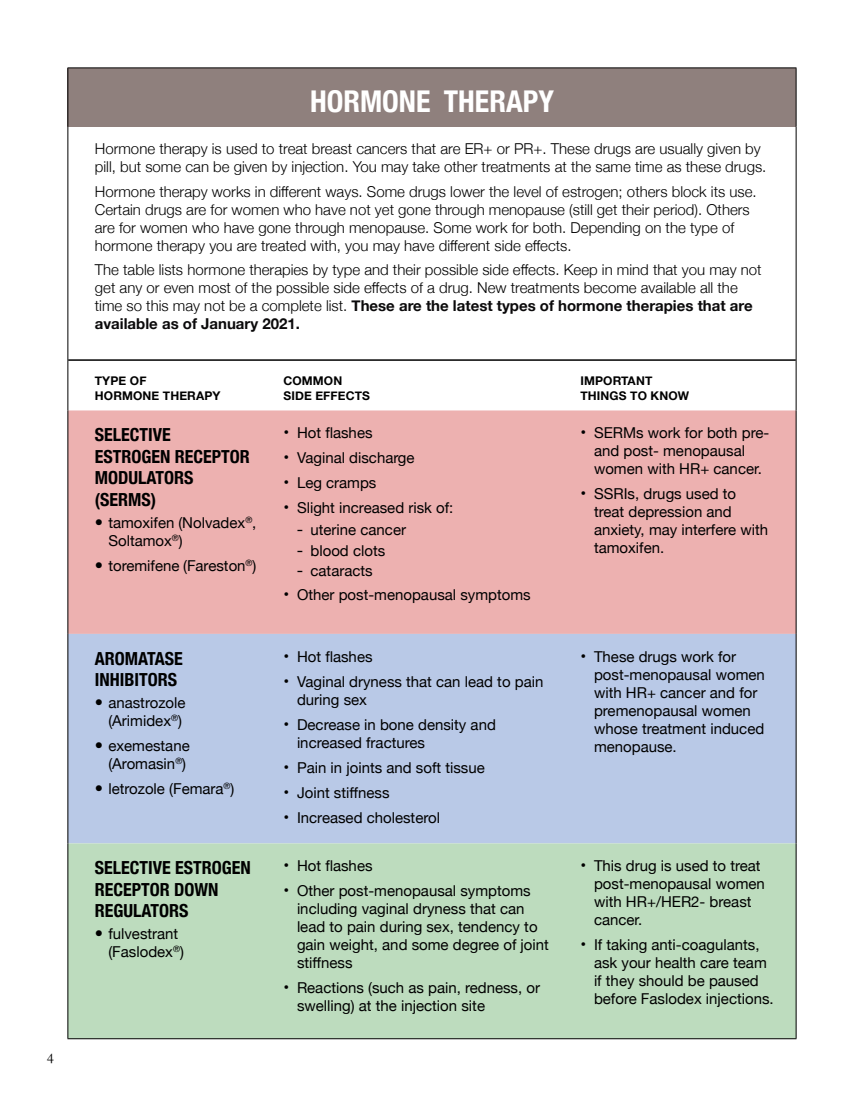
<style>
.page{position:relative;width:864px;height:1107px;background:#fff}
.page>*{position:absolute;margin:0;border:0;box-sizing:border-box;transform-origin:0 0}
.t1{font:700 condensed 30px "Helvetica Neue";color:#fff}
.t2{font:700 condensed 18px/21.6px "Helvetica Neue";color:#000}
.t3{font:15px/18px "Helvetica Neue";color:#000}
.t4{font:300 15px/18px "Helvetica Neue";color:#000}
.t5{font:15px "Garamond";color:#000}
.t6{font:700 12px/14.4px "Helvetica Neue";letter-spacing:.01em;color:#000}
.s1{font-weight:700;color:#0b0a0b}
.s2{font-weight:700;font-size:16.5px}
.s3{font-size:16.5px}
</style>
<div class="page">
<div style="left:68px;top:68px;width:728px;height:59px;background:#8f807d"></div>
<div style="left:69px;top:410px;width:727px;height:224px;background:#edb1b0"></div>
<div style="left:69px;top:634px;width:727px;height:209px;background:#b9c9e7"></div>
<div style="left:69px;top:843px;width:727px;height:195px;background:#bddcbe"></div>
<hr style="left:68px;top:359px;width:202px;height:2px;background:#000">
<hr style="left:270px;top:359px;width:297px;height:2px;background:#000">
<hr style="left:567px;top:359px;width:229px;height:2px;background:#000">
<hr style="left:68px;top:1038px;width:202px;height:1px;background:#000">
<hr style="left:270px;top:1038px;width:297px;height:1px;background:#000">
<hr style="left:567px;top:1038px;width:229px;height:1px;background:#000">
<hr style="left:68px;top:68px;width:202px;height:1px;background:#000">
<hr style="left:68px;top:68px;width:1px;height:59px;background:#000">
<hr style="left:270px;top:68px;width:297px;height:1px;background:#000">
<hr style="left:567px;top:68px;width:229px;height:1px;background:#000">
<hr style="left:796px;top:68px;width:1px;height:59px;background:#000">
<hr style="left:68px;top:127px;width:1px;height:233px;background:#000">
<hr style="left:796px;top:127px;width:1px;height:233px;background:#000">
<hr style="left:68px;top:360px;width:1px;height:50px;background:#000">
<hr style="left:796px;top:360px;width:1px;height:50px;background:#000">
<hr style="left:68px;top:410px;width:1px;height:224px;background:#000">
<hr style="left:796px;top:410px;width:1px;height:224px;background:#000">
<hr style="left:68px;top:634px;width:1px;height:209px;background:#000">
<hr style="left:796px;top:634px;width:1px;height:209px;background:#000">
<hr style="left:68px;top:843px;width:1px;height:195px;background:#000">
<hr style="left:796px;top:843px;width:1px;height:195px;background:#000">
<svg style="left:96px;top:519px;width:6px;height:6px"></svg>
<svg style="left:96px;top:562px;width:6px;height:6px"></svg>
<svg style="left:96px;top:699px;width:6px;height:6px"></svg>
<svg style="left:96px;top:742px;width:6px;height:6px"></svg>
<svg style="left:96px;top:785px;width:6px;height:6px"></svg>
<svg style="left:96px;top:930px;width:6px;height:6px"></svg>
<p class="t5" style="left:47px;top:1049px;width:9px">4</p>
<h1 class="t1" style="left:310px;top:76px;width:245px">HORMONE THERAPY</h1>
<p class="t4" style="left:95px;top:138px;width:673px">Hormone therapy is used to treat breast cancers that are ER+ or PR+. These drugs are usually given by pill, but some can be given by injection. You may take other treatments at the same time as these drugs.</p>
<p class="t4" style="left:95px;top:181px;width:663px">Hormone therapy works in different ways. Some drugs lower the level of estrogen; others block its use.<br>Certain drugs are for women who have not yet gone through menopause (still get their period). Others are for women who have gone through menopause. Some work for both. Depending on the type of hormone therapy you are treated with, you may have different side effects.</p>
<p class="t4" style="left:95px;top:260px;width:668px">The table lists hormone therapies by type and their possible side effects. Keep in mind that you may not get any or even most of the possible side effects of a drug. New treatments become available all the time so this may not be a complete list. <span class="s1">These are the latest types of hormone therapies that are available as of January 2021.</span></p>
<p class="t6" style="left:95px;top:374px;width:127px">TYPE OF<br>HORMONE THERAPY</p>
<p class="t6" style="left:284px;top:374px;width:88px">COMMON<br>SIDE EFFECTS</p>
<p class="t6" style="left:581px;top:374px;width:110px">IMPORTANT<br>THINGS TO KNOW</p>
<p class="t2" style="left:95px;top:423px;width:156px">SELECTIVE<br>ESTROGEN RECEPTOR<br>MODULATORS (SERMS)</p>
<p class="t3" style="left:108px;top:514px;width:150px">tamoxifen (Nolvadex<sup>®</sup>,<br>Soltamox<sup>®</sup>)</p>
<p class="t3" style="left:108px;top:557px;width:150px">toremifene (Fareston<sup>®</sup>)</p>
<p class="t3" style="left:284px;top:425px;width:91px"><span class="s2">•</span> Hot flashes</p>
<p class="t3" style="left:284px;top:450px;width:133px"><span class="s2">•</span> Vaginal discharge</p>
<p class="t3" style="left:284px;top:475px;width:94px"><span class="s2">•</span> Leg cramps</p>
<p class="t3" style="left:284px;top:500px;width:171px"><span class="s2">•</span> Slight increased risk of:</p>
<p class="t3" style="left:297px;top:521px;width:111px"><span class="s3">-</span> uterine cancer</p>
<p class="t3" style="left:297px;top:542px;width:90px"><span class="s3">-</span> blood clots</p>
<p class="t3" style="left:297px;top:563px;width:77px"><span class="s3">-</span> cataracts</p>
<p class="t3" style="left:284px;top:587px;width:249px"><span class="s2">•</span> Other post-menopausal symptoms</p>
<p class="t3" style="left:594px;top:425px;width:177px;text-indent:-14px"><span class="s2">•</span> SERMs work for both pre&shy;and post- menopausal women with HR+ cancer.</p>
<p class="t3" style="left:594px;top:486px;width:176px;text-indent:-14px"><span class="s2">•</span> SSRIs, drugs used to treat depression and anxiety, may interfere with tamoxifen.</p>
<p class="t2" style="left:95px;top:646px;width:90px">AROMATASE<br>INHIBITORS</p>
<p class="t3" style="left:108px;top:694px;width:79px">anastrozole (Arimidex<sup>®</sup>)</p>
<p class="t3" style="left:108px;top:737px;width:83px">exemestane (Aromasin<sup>®</sup>)</p>
<p class="t3" style="left:108px;top:780px;width:128px">letrozole (Femara<sup>®</sup>)</p>
<p class="t2" style="left:95px;top:856px;width:157px">SELECTIVE ESTROGEN<br>RECEPTOR DOWN<br>REGULATORS</p>
<p class="t3" style="left:108px;top:925px;width:77px">fulvestrant (Faslodex<sup>®</sup>)</p>
<p class="t3" style="left:284px;top:648px;width:91px"><span class="s2">•</span> Hot flashes</p>
<p class="t3" style="left:297px;top:673px;width:248px;text-indent:-14px"><span class="s2">•</span> Vaginal dryness that can lead to pain during sex</p>
<p class="t3" style="left:297px;top:716px;width:200px;text-indent:-14px"><span class="s2">•</span> Decrease in bone density and increased fractures</p>
<p class="t3" style="left:284px;top:759px;width:203px"><span class="s2">•</span> Pain in joints and soft tissue</p>
<p class="t3" style="left:284px;top:784px;width:108px"><span class="s2">•</span> Joint stiffness</p>
<p class="t3" style="left:284px;top:809px;width:158px"><span class="s2">•</span> Increased cholesterol</p>
<p class="t3" style="left:284px;top:858px;width:91px"><span class="s2">•</span> Hot flashes</p>
<p class="t3" style="left:297px;top:883px;width:253px;text-indent:-14px"><span class="s2">•</span> Other post-menopausal symptoms including vaginal dryness that can lead to pain during sex, tendency to gain weight, and some degree of joint stiffness</p>
<p class="t3" style="left:297px;top:980px;width:245px;text-indent:-14px"><span class="s2">•</span> Reactions (such as pain, redness, or swelling) at the injection site</p>
<p class="t3" style="left:594px;top:648px;width:172px;text-indent:-14px"><span class="s2">•</span> These drugs work for post-menopausal women with HR+ cancer and for premenopausal women whose treatment induced menopause.</p>
<p class="t3" style="left:594px;top:858px;width:172px;text-indent:-14px"><span class="s2">•</span> This drug is used to treat post-menopausal women with HR+/HER2- breast cancer.</p>
<p class="t3" style="left:594px;top:937px;width:181px;text-indent:-14px"><span class="s2">•</span> If taking anti-coagulants, ask your health care team if they should be paused before Faslodex injections.</p>
</div>
